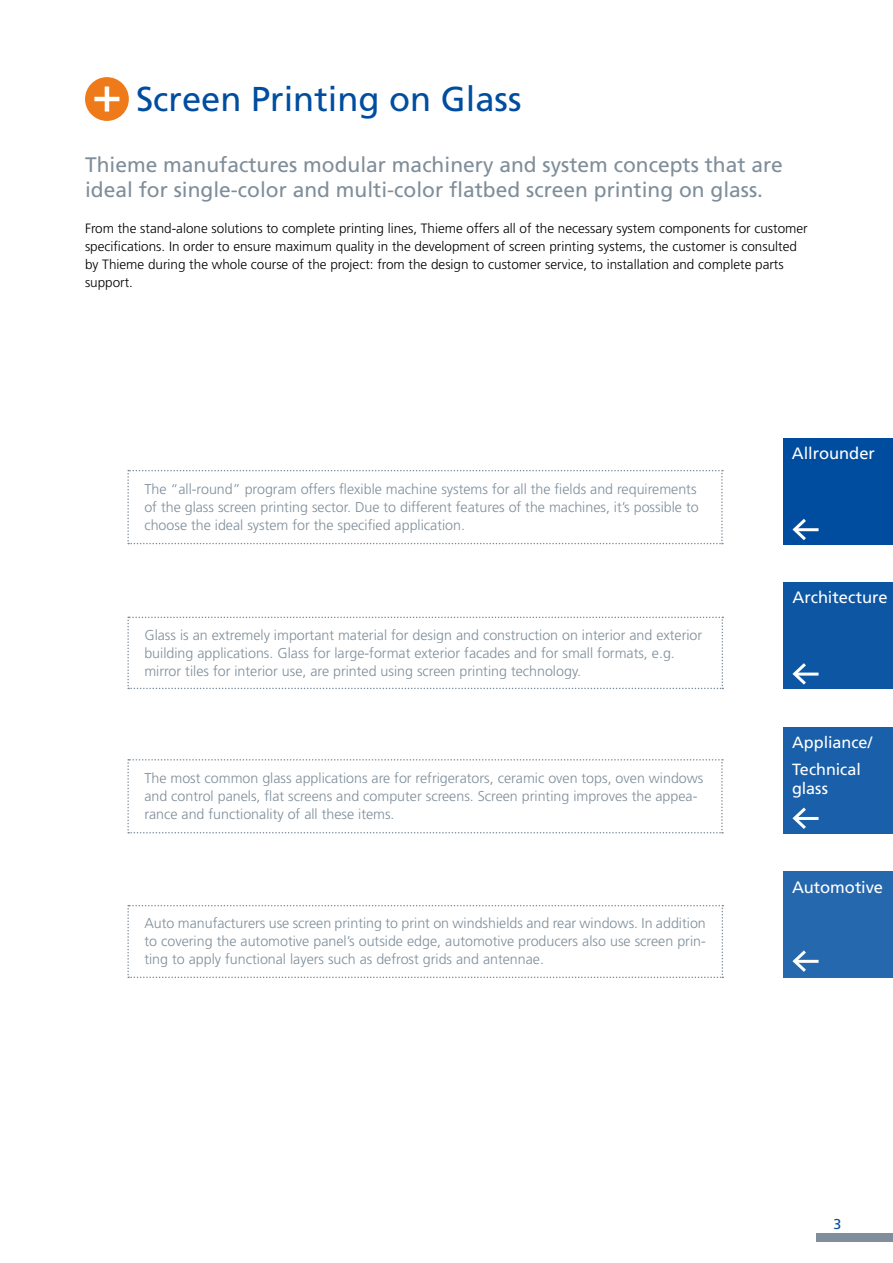
<style>
.page{position:relative;width:893px;height:1263px;background:#fff}
.page>*{position:absolute;margin:0;border:0;box-sizing:border-box;transform-origin:0 0}
.t1{font:34.5px "Frutiger LT Std";color:#004d9f}
.t2{font:21px/25.5px "Frutiger LT Std";color:#7f8e9a}
.t3{font:16.5px "Frutiger LT Std";color:#fff}
.t4{font:16.2px/27px "Frutiger LT Std";color:#fff}
.t5{font:300 14.25px/18px "Frutiger LT Std";color:#7f8e9a}
.t6{font:14.25px "Frutiger LT Std";color:#004d9f}
.t7{font:300 13.5px/18px "Frutiger LT Std";color:#000}
</style>
<div class="page">
<div style="left:816px;top:1233px;width:77px;height:9px;background:#7f8e9a"></div>
<div style="left:85px;top:77px;width:44px;height:44px;background:#ee7a19;border-radius:50%"></div>
<hr style="left:105px;top:87px;width:4px;height:25px;background:#fff">
<hr style="left:94px;top:97px;width:25px;height:4px;background:#fff">
<div style="left:784px;top:727px;width:109px;height:106px;background:#1a5fa9"></div>
<div style="left:783px;top:872px;width:110px;height:106px;background:#2668ae"></div>
<div style="left:784px;top:583px;width:109px;height:106px;background:#0d56a4"></div>
<div style="left:783px;top:438px;width:110px;height:106px;background:#004d9f"></div>
<hr style="left:795px;top:817px;width:23px;height:3px;background:#fff">
<svg style="left:792px;top:807px;width:14px;height:22px"></svg>
<hr style="left:795px;top:673px;width:23px;height:3px;background:#fff">
<svg style="left:792px;top:663px;width:17px;height:22px"></svg>
<hr style="left:795px;top:528px;width:23px;height:3px;background:#fff">
<svg style="left:792px;top:519px;width:17px;height:22px"></svg>
<hr style="left:795px;top:960px;width:23px;height:3px;background:#fff">
<svg style="left:792px;top:950px;width:17px;height:22px"></svg>
<svg style="left:127px;top:759px;width:596px;height:74px"></svg>
<svg style="left:127px;top:617px;width:596px;height:72px"></svg>
<svg style="left:127px;top:470px;width:596px;height:74px"></svg>
<svg style="left:127px;top:905px;width:596px;height:73px"></svg>
<h1 class="t1" style="left:136px;top:79px;width:387px">Screen Printing on Glass</h1>
<h2 class="t2" style="left:85px;top:152px;width:699px">Thieme manufactures modular machinery and system concepts that are ideal for single-color and multi-color flatbed screen printing on glass.</h2>
<p class="t7" style="left:85px;top:220px;width:724px">From the stand-alone solutions to complete printing lines, Thieme offers all of the necessary system components for customer specifications. In order to ensure maximum quality in the development of screen printing systems, the customer is consulted by Thieme during the whole course of the project: from the design to customer service, to installation and complete parts support.</p>
<p class="t5" style="left:144px;top:481px;width:556px">The “all-round” program offers flexible machine systems for all the fields and requirements of the glass screen printing sector. Due to different features of the machines, it’s possible to choose the ideal system for the specified application.</p>
<p class="t5" style="left:144px;top:627px;width:559px">Glass is an extremely important material for design and construction on interior and exterior building applications. Glass for large-format exterior facades and for small formats, e.g. mirror tiles for interior use, are printed using screen printing technology.</p>
<p class="t5" style="left:144px;top:769px;width:561px">The most common glass applications are for refrigerators, ceramic oven tops, oven windows and control panels, flat screens and computer screens. Screen printing improves the appea&shy;rance and functionality of all these items.</p>
<p class="t5" style="left:144px;top:915px;width:563px;text-align:justify">Auto manufacturers use screen printing to print on windshields and rear windows. In addition to covering the automotive panel’s outside edge, automotive producers also use screen prin&shy;ting to apply functional layers such as defrost grids and antennae.</p>
<p class="t3" style="left:792px;top:443px;width:85px">Allrounder</p>
<p class="t3" style="left:792px;top:588px;width:97px">Architecture</p>
<p class="t4" style="left:792px;top:729px;width:82px">Appliance/<br>Technical</p>
<p class="t4" style="left:792px;top:775px;width:38px">glass</p>
<p class="t3" style="left:792px;top:877px;width:93px">Automotive</p>
<p class="t6" style="left:833px;top:1215px;width:9px">3</p>
</div>
